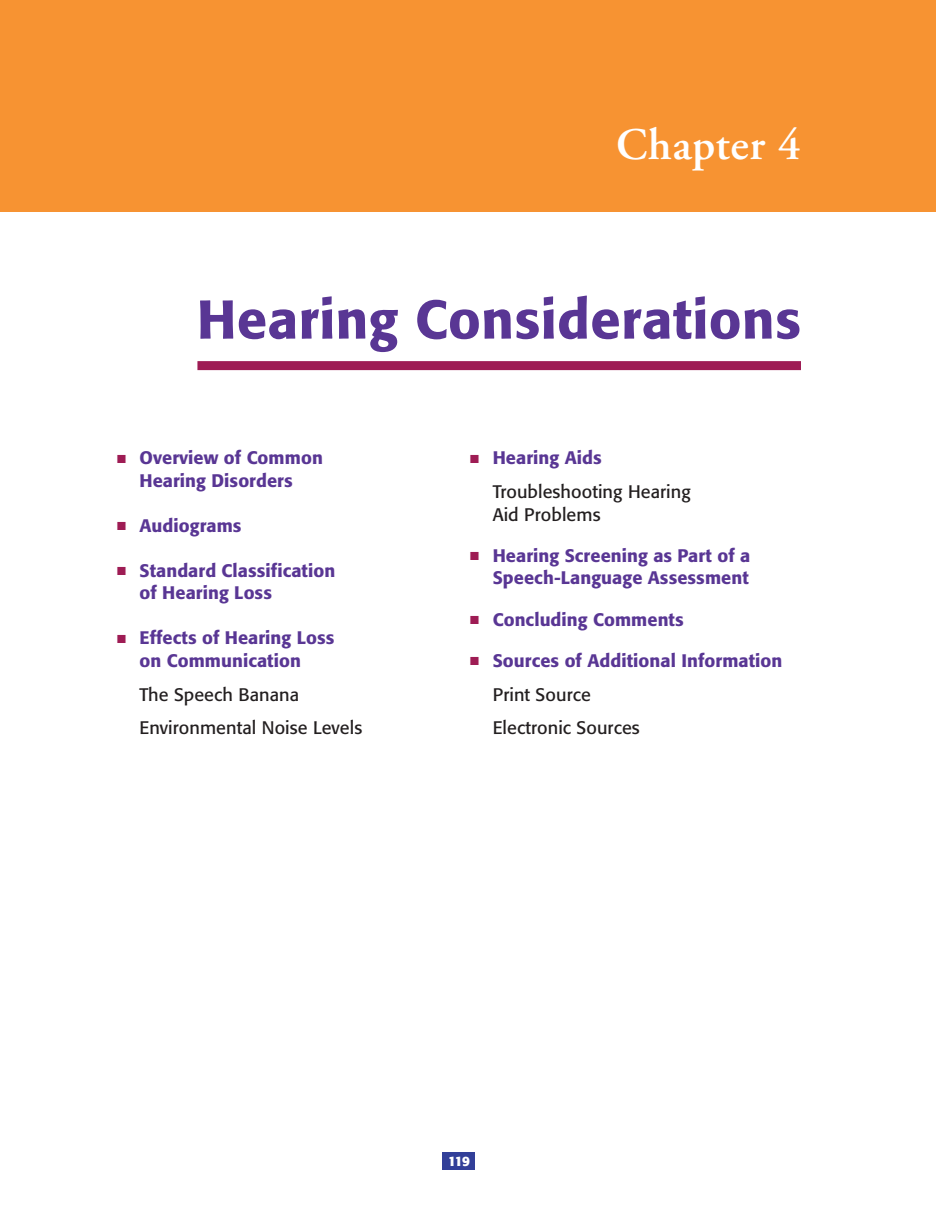
<style>
.page{position:relative;width:936px;height:1224px;background:#fff}
.page>*{position:absolute;margin:0;border:0;box-sizing:border-box;transform-origin:0 0}
.t1{font:500 54px "Formata";letter-spacing:.01em;color:#593694}
.t2{font:600 45px "Adobe Garamond Pro";letter-spacing:.015em;color:#fff}
.t3{font:500 18px/22.5px "Formata";letter-spacing:.005em;color:#593694}
.t4{font:18px/33.8px "Formata";letter-spacing:.005em;color:#231f20}
.t5{font:700 13.5px "Formata";color:#fff}
.s1{color:#9e1c54}
.s2{font-weight:500;color:#593694}
.s3{font-weight:400;color:#231f20}
</style>
<div class="page">
<div style="left:442px;top:1152px;width:34px;height:18px;background:#323f99"></div>
<div style="left:0;top:0;width:936px;height:212px;background:#f79332"></div>
<div style="left:197px;top:361px;width:604px;height:9px;background:#9e1c54"></div>
<h2 class="t2" style="left:616px;top:118px;width:186px">Chapter 4</h2>
<h1 class="t1" style="left:197px;top:286px;width:606px">Hearing Considerations</h1>
<p class="t3" style="left:117px;top:447px;width:207px;text-align:center"><span class="s1">■</span> Overview of Common<br>Hearing Disorders</p>
<p class="t3" style="left:117px;top:514px;width:126px"><span class="s1">■</span> Audiograms</p>
<p class="t3" style="left:140px;top:559px;width:197px;text-indent:-23px"><span class="s1">■</span> Standard Classification of Hearing Loss</p>
<p class="t3" style="left:140px;top:627px;width:197px;text-indent:-23px"><span class="s1">■</span> Effects of Hearing Loss on Communication</p>
<p class="t4" style="left:140px;top:677px;width:224px">The Speech Banana<br>Environmental Noise Levels</p>
<p class="t4" style="left:493px;top:441px;width:200px;text-indent:-23px"><span class="s1">■</span> <span class="s2">Hearing Aids<br></span>Troubleshooting Hearing</p>
<p class="t4" style="left:493px;top:497px;width:109px">Aid Problems</p>
<p class="t3" style="left:470px;top:544px;width:282px;text-align:right"><span class="s1">■</span> Hearing Screening as Part of a<br>Speech-Language Assessment</p>
<p class="t3" style="left:470px;top:608px;width:215px"><span class="s1">■</span> Concluding Comments</p>
<p class="t3" style="left:493px;top:643px;width:291px;line-height:33.8px;text-indent:-23px"><span class="s1">■</span> Sources of Additional Information<br><span class="s3">Print Source<br>Electronic Sources</span></p>
<p class="t5" style="left:448px;top:1152px;width:23px">119</p>
</div>
